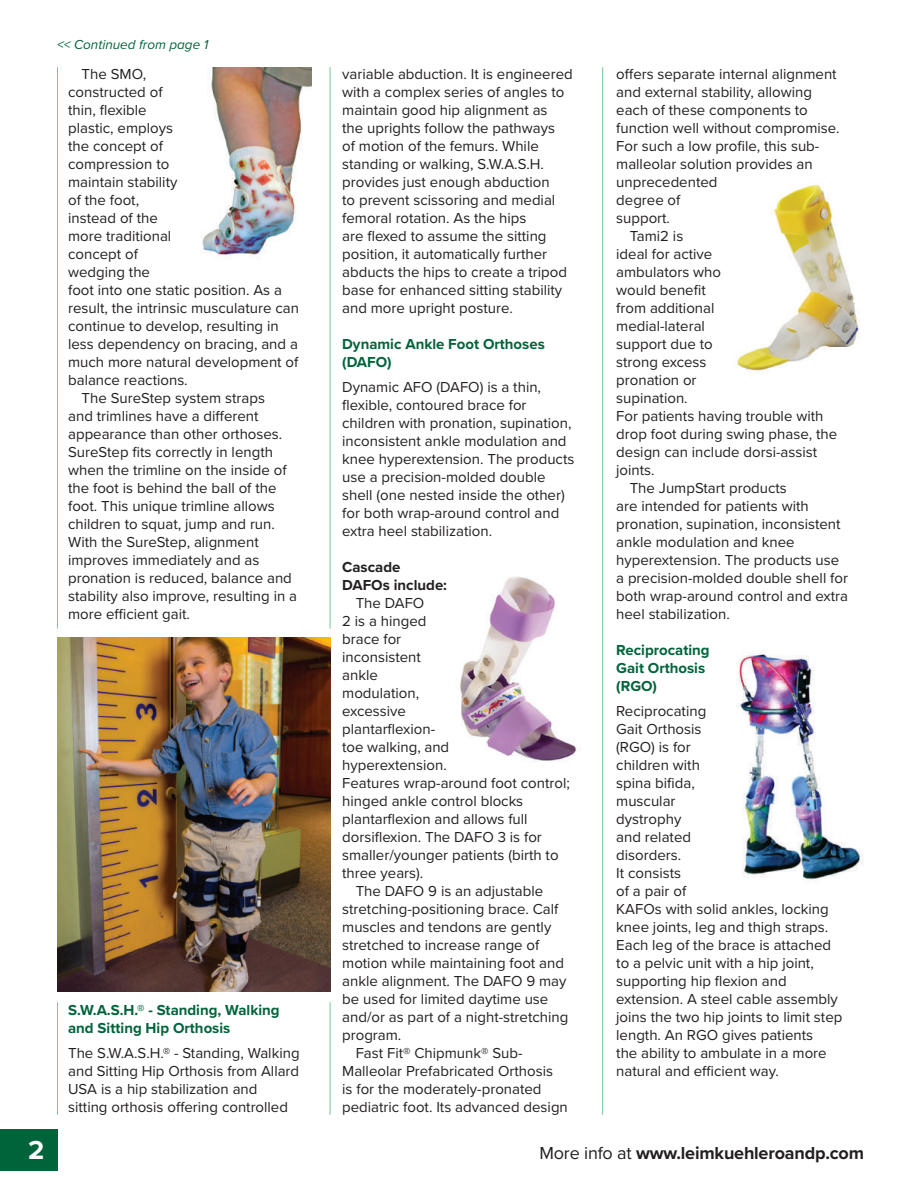
<style>
.page{position:relative;width:918px;height:1188px;background:#fff}
.page>*{position:absolute;margin:0;border:0;box-sizing:border-box;transform-origin:0 0}
.t1{font:700 27px "Proxima Nova";color:#fff}
.t2{font:700 18px "Proxima Nova";letter-spacing:-.01em;color:#231f20}
.t3{font:15px/18px "Proxima Nova";color:#231f20}
.t4{font:700 15px/18px "Proxima Nova";color:#00643b}
.t5{font:700 15px/18px "Proxima Nova";color:#231f20}
.t6{font:italic 13.5px "Proxima Nova";color:#00643b}
.s1{font-weight:400}
</style>
<div class="page">
<img style="left:460px;top:576px;width:117px;height:186px">
<img style="left:58px;top:638px;width:272px;height:353px">
<img style="left:737px;top:184px;width:123px;height:188px">
<img style="left:736px;top:649px;width:128px;height:234px">
<img style="left:202px;top:67px;width:110px;height:192px">
<hr style="left:57px;top:67px;width:1px;height:562px;background:#77c79a">
<div style="left:0;top:1129px;width:57px;height:42px;background:#00643b"></div>
<hr style="left:330px;top:67px;width:1px;height:562px;background:#77c79a">
<hr style="left:602px;top:67px;width:1px;height:1048px;background:#77c79a">
<hr style="left:57px;top:1002px;width:1px;height:113px;background:#77c79a">
<hr style="left:330px;top:1002px;width:1px;height:113px;background:#77c79a">
<div style="left:819px;top:361px;width:55px;height:23px;background:#fff"></div>
<p class="t6" style="left:57px;top:34px;width:153px">&lt;&lt; Continued from page 1</p>
<p class="t3" style="left:82px;top:64px;width:66px">The SMO,</p>
<p class="t3" style="left:68px;top:82px;width:96px">constructed of</p>
<p class="t3" style="left:68px;top:100px;width:80px">thin, flexible</p>
<p class="t3" style="left:68px;top:118px;width:106px">plastic, employs</p>
<p class="t3" style="left:68px;top:136px;width:96px">the concept of</p>
<p class="t3" style="left:68px;top:154px;width:103px">compression to</p>
<p class="t3" style="left:68px;top:172px;width:111px">maintain stability</p>
<p class="t3" style="left:68px;top:190px;width:72px">of the foot,</p>
<p class="t3" style="left:68px;top:208px;width:91px">instead of the</p>
<p class="t3" style="left:68px;top:226px;width:105px">more traditional</p>
<p class="t3" style="left:68px;top:244px;width:71px">concept of</p>
<p class="t3" style="left:68px;top:262px;width:83px">wedging the</p>
<p class="t3" style="left:68px;top:280px;width:215px">foot into one static position. As a</p>
<p class="t3" style="left:68px;top:298px;width:232px">result, the intrinsic musculature can</p>
<p class="t3" style="left:68px;top:316px;width:212px">continue to develop, resulting in</p>
<p class="t3" style="left:68px;top:334px;width:231px">less dependency on bracing, and a</p>
<p class="t3" style="left:68px;top:352px;width:232px">much more natural development of</p>
<p class="t3" style="left:68px;top:370px;width:121px">balance reactions.</p>
<p class="t3" style="left:82px;top:388px;width:185px">The SureStep system straps</p>
<p class="t3" style="left:68px;top:406px;width:192px">and trimlines have a different</p>
<p class="t3" style="left:68px;top:424px;width:216px">appearance than other orthoses.</p>
<p class="t3" style="left:68px;top:442px;width:206px">SureStep fits correctly in length</p>
<p class="t3" style="left:68px;top:460px;width:220px">when the trimline on the inside of</p>
<p class="t3" style="left:68px;top:478px;width:210px">the foot is behind the ball of the</p>
<p class="t3" style="left:68px;top:496px;width:208px">foot. This unique trimline allows</p>
<p class="t3" style="left:68px;top:514px;width:208px">children to squat, jump and run.</p>
<p class="t3" style="left:68px;top:532px;width:192px">With the SureStep, alignment</p>
<p class="t3" style="left:68px;top:550px;width:193px">improves immediately and as</p>
<p class="t3" style="left:68px;top:568px;width:225px">pronation is reduced, balance and</p>
<p class="t3" style="left:68px;top:586px;width:230px">stability also improve, resulting in a</p>
<p class="t3" style="left:68px;top:604px;width:123px">more efficient gait.</p>
<p class="t4" style="left:68px;top:1001px;width:213px">S.W.A.S.H.® - Standing, Walking and Sitting Hip Orthosis</p>
<p class="t3" style="left:68px;top:1043px;width:233px">The S.W.A.S.H.® - Standing, Walking and Sitting Hip Orthosis from Allard USA is a hip stabilization and sitting orthosis offering controlled</p>
<p class="t3" style="left:342px;top:64px;width:232px">variable abduction. It is engineered with a complex series of angles to maintain good hip alignment as<br>the uprights follow the pathways<br>of motion of the femurs. While standing or walking, S.W.A.S.H. provides just enough abduction<br>to prevent scissoring and medial femoral rotation. As the hips<br>are flexed to assume the sitting position, it automatically further abducts the hips to create a tripod base for enhanced sitting stability and more upright posture.</p>
<p class="t4" style="left:342px;top:335px;width:204px">Dynamic Ankle Foot Orthoses (DAFO)</p>
<p class="t3" style="left:342px;top:377px;width:234px">Dynamic AFO (DAFO) is a thin, flexible, contoured brace for children with pronation, supination, inconsistent ankle modulation and knee hyperextension. The products use a precision-molded double shell (one nested inside the other) for both wrap-around control and extra heel stabilization.</p>
<p class="t5" style="left:342px;top:557px;width:106px">Cascade<br>DAFOs include:</p>
<p class="t3" style="left:356px;top:593px;width:70px">The DAFO</p>
<p class="t3" style="left:342px;top:611px;width:86px">2 is a hinged</p>
<p class="t3" style="left:342px;top:629px;width:60px">brace for</p>
<p class="t3" style="left:342px;top:647px;width:80px">inconsistent</p>
<p class="t3" style="left:342px;top:665px;width:37px">ankle</p>
<p class="t3" style="left:342px;top:683px;width:78px">modulation,</p>
<p class="t3" style="left:342px;top:701px;width:65px">excessive</p>
<p class="t3" style="left:342px;top:719px;width:95px">plantarflexion-</p>
<p class="t3" style="left:342px;top:737px;width:109px">toe walking, and</p>
<p class="t3" style="left:342px;top:755px;width:106px">hyperextension.</p>
<p class="t3" style="left:342px;top:773px;width:229px">Features wrap-around foot control;</p>
<p class="t3" style="left:342px;top:791px;width:183px">hinged ankle control blocks</p>
<p class="t3" style="left:342px;top:809px;width:187px">plantarflexion and allows full</p>
<p class="t3" style="left:342px;top:827px;width:201px">dorsiflexion. The DAFO 3 is for</p>
<p class="t3" style="left:342px;top:845px;width:218px">smaller/younger patients (birth to</p>
<p class="t3" style="left:342px;top:863px;width:83px">three years).</p>
<p class="t3" style="left:356px;top:881px;width:189px">The DAFO 9 is an adjustable</p>
<p class="t3" style="left:342px;top:899px;width:218px">stretching-positioning brace. Calf</p>
<p class="t3" style="left:342px;top:917px;width:211px">muscles and tendons are gently</p>
<p class="t3" style="left:342px;top:935px;width:199px">stretched to increase range of</p>
<p class="t3" style="left:342px;top:953px;width:223px">motion while maintaining foot and</p>
<p class="t3" style="left:342px;top:971px;width:226px">ankle alignment. The DAFO 9 may</p>
<p class="t3" style="left:342px;top:989px;width:208px">be used for limited daytime use</p>
<p class="t3" style="left:342px;top:1007px;width:228px">and/or as part of a night-stretching</p>
<p class="t3" style="left:342px;top:1025px;width:61px">program.</p>
<p class="t3" style="left:356px;top:1043px;width:168px">Fast Fit® Chipmunk® Sub-</p>
<p class="t3" style="left:342px;top:1061px;width:212px">Malleolar Prefabricated Orthosis</p>
<p class="t3" style="left:342px;top:1079px;width:201px">is for the moderately-pronated</p>
<p class="t3" style="left:342px;top:1097px;width:227px">pediatric foot. Its advanced design</p>
<p class="t3" style="left:616px;top:64px;width:222px">offers separate internal alignment</p>
<p class="t3" style="left:616px;top:82px;width:197px">and external stability, allowing</p>
<p class="t3" style="left:616px;top:100px;width:193px">each of these components to</p>
<p class="t3" style="left:616px;top:118px;width:225px">function well without compromise.</p>
<p class="t3" style="left:616px;top:136px;width:205px">For such a low profile, this sub-</p>
<p class="t3" style="left:616px;top:154px;width:198px">malleolar solution provides an</p>
<p class="t3" style="left:616px;top:172px;width:103px">unprecedented</p>
<p class="t3" style="left:616px;top:190px;width:66px">degree of</p>
<p class="t3" style="left:616px;top:208px;width:55px">support.</p>
<p class="t3" style="left:630px;top:226px;width:55px">Tami2 is</p>
<p class="t3" style="left:616px;top:244px;width:98px">ideal for active</p>
<p class="t3" style="left:616px;top:262px;width:106px">ambulators who</p>
<p class="t3" style="left:616px;top:280px;width:91px">would benefit</p>
<p class="t3" style="left:616px;top:298px;width:100px">from additional</p>
<p class="t3" style="left:616px;top:316px;width:90px">medial-lateral</p>
<p class="t3" style="left:616px;top:334px;width:98px">support due to</p>
<p class="t3" style="left:616px;top:352px;width:92px">strong excess</p>
<p class="t3" style="left:616px;top:370px;width:82px">pronation or</p>
<p class="t3" style="left:616px;top:388px;width:73px">supination.</p>
<p class="t3" style="left:616px;top:406px;width:209px">For patients having trouble with</p>
<p class="t3" style="left:616px;top:424px;width:222px">drop foot during swing phase, the</p>
<p class="t3" style="left:616px;top:442px;width:202px">design can include dorsi-assist</p>
<p class="t3" style="left:616px;top:460px;width:40px">joints.</p>
<p class="t3" style="left:630px;top:478px;width:159px">The JumpStart products</p>
<p class="t3" style="left:616px;top:496px;width:194px">are intended for patients with</p>
<p class="t3" style="left:616px;top:514px;width:226px">pronation, supination, inconsistent</p>
<p class="t3" style="left:616px;top:532px;width:180px">ankle modulation and knee</p>
<p class="t3" style="left:616px;top:550px;width:225px">hyperextension. The products use</p>
<p class="t3" style="left:616px;top:568px;width:233px">a precision-molded double shell for</p>
<p class="t3" style="left:616px;top:586px;width:233px">both wrap-around control and extra</p>
<p class="t3" style="left:616px;top:604px;width:115px">heel stabilization.</p>
<p class="t4" style="left:616px;top:641px;width:95px">Reciprocating<br>Gait Orthosis (RGO)</p>
<p class="t3" style="left:616px;top:701px;width:228px">Reciprocating<br>Gait Orthosis<br>(RGO) is for<br>children with<br>spina bifida,<br>muscular<br>dystrophy<br>and related<br>disorders.<br>It consists<br>of a pair of<br>KAFOs with solid ankles, locking knee joints, leg and thigh straps.<br>Each leg of the brace is attached to a pelvic unit with a hip joint, supporting hip flexion and extension. A steel cable assembly joins the two hip joints to limit step length. An RGO gives patients<br>the ability to ambulate in a more natural and efficient way.</p>
<h1 class="t1" style="left:28px;top:1130px;width:18px">2</h1>
<p class="t2" style="left:539px;top:1140px;width:326px"><span class="s1">More info at</span> www.leimkuehleroandp.com</p>
</div>
